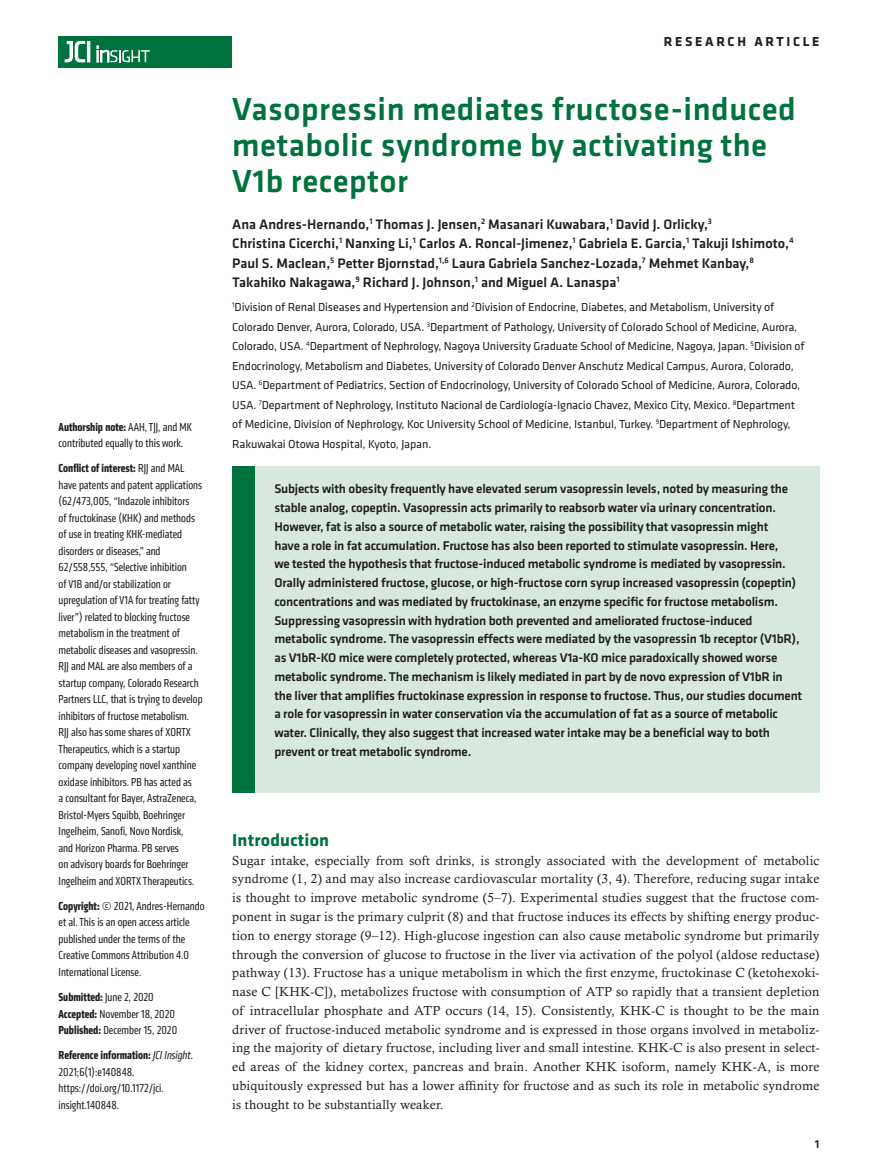
<style>
.page{position:relative;width:878px;height:1175px;background:#fff}
.page>*{position:absolute;margin:0;border:0;box-sizing:border-box;transform-origin:0 0}
.t1{font:500 33px/36px "Klavika Basic";letter-spacing:.015em;color:#00723e}
.t2{font:700 18px "Klavika";letter-spacing:.01em;color:#00723e}
.t3{font:500 14.25px/19.5px "Klavika Basic";color:#231f20}
.t4{font:700 13.5px "Klavika Basic";letter-spacing:.2em;color:#231f20}
.t5{font:500 13.2px/18.8px "Klavika Basic";letter-spacing:-.015em;color:#231f20}
.t6{font:13.2px/18.8px "Calisto MT Std";letter-spacing:.015em;color:#231f20;text-align:justify}
.t7{font:condensed 12px/16.5px "Klavika";color:#231f20}
.t8{font:12px/19.5px "Klavika";letter-spacing:-.01em;color:#231f20}
.t9{font:500 12px "Klavika Basic";color:#231f20}
.s1{font-weight:700}
.s2{font-style:italic}
</style>
<div class="page">
<div style="left:59px;top:36px;width:173px;height:31px;background:#00723e"></div>
<hr style="left:87px;top:41px;width:3px;height:21px;background:#fff">
<svg style="left:64px;top:41px;width:21px;height:22px"></svg>
<svg style="left:97px;top:46px;width:53px;height:16px"></svg>
<div style="left:232px;top:466px;width:587px;height:327px;background:#d8e8df"></div>
<div style="left:232px;top:466px;width:22px;height:327px;background:#00723e"></div>
<p class="t7" style="left:59px;top:418px;width:135px"><span class="s1">Authorship note:</span> AAH, TJJ, and MK contributed equally to this work.</p>
<p class="t7" style="left:59px;top:460px;width:145px"><span class="s1">Conflict of interest:</span> RJJ and MAL have patents and patent applications (62/473,005, “Indazole inhibitors<br>of fructokinase (KHK) and methods of use in treating KHK-mediated disorders or diseases,” and 62/558,555, “Selective inhibition<br>of V1B and/or stabilization or upregulation of V1A for treating fatty liver”) related to blocking fructose metabolism in the treatment of metabolic diseases and vasopressin.<br>RJJ and MAL are also members of a startup company, Colorado Research Partners LLC, that is trying to develop inhibitors of fructose metabolism.<br>RJJ also has some shares of XORTX Therapeutics, which is a startup company developing novel xanthine oxidase inhibitors. PB has acted as<br>a consultant for Bayer, AstraZeneca, Bristol-Myers Squibb, Boehringer Ingelheim, Sanofi, Novo Nordisk,<br>and Horizon Pharma. PB serves<br>on advisory boards for Boehringer Ingelheim and XORTX Therapeutics.</p>
<p class="t7" style="left:59px;top:897px;width:147px"><span class="s1">Copyright:</span> © 2021, Andres-Hernando et al. This is an open access article published under the terms of the<br>Creative Commons Attribution 4.0<br>International License.</p>
<p class="t7" style="left:59px;top:988px;width:120px"><span class="s1">Submitted:</span> June 2, 2020<br><span class="s1">Accepted:</span> November 18, 2020<br><span class="s1">Published:</span> December 15, 2020</p>
<p class="t7" style="left:59px;top:1046px;width:136px"><span class="s1">Reference information:</span> <span class="s2">JCI Insight</span>.<br>2021;6(1):e140848. https://doi.org/10.1172/jci. insight.140848.</p>
<p class="t4" style="left:663px;top:32px;width:157px">RESEARCH ARTICLE</p>
<h1 class="t1" style="left:232px;top:91px;width:565px">Vasopressin mediates fructose-induced metabolic syndrome by activating the<br>V1b receptor</h1>
<p class="t3" style="left:232px;top:214px;width:563px">Ana Andres-Hernando,<sup>1</sup> Thomas J. Jensen,<sup>2</sup> Masanari Kuwabara,<sup>1</sup> David J. Orlicky,<sup>3<br></sup>Christina Cicerchi,<sup>1</sup> Nanxing Li,<sup>1</sup> Carlos A. Roncal-Jimenez,<sup>1</sup> Gabriela E. Garcia,<sup>1</sup> Takuji Ishimoto,<sup>4<br></sup>Paul S. Maclean,<sup>5</sup> Petter Bjornstad,<sup>1,6</sup> Laura Gabriela Sanchez-Lozada,<sup>7</sup> Mehmet Kanbay,<sup>8<br></sup>Takahiko Nakagawa,<sup>9</sup> Richard J. Johnson,<sup>1</sup> and Miguel A. Lanaspa<sup>1</sup></p>
<p class="t8" style="left:232px;top:297px;width:574px"><sup>1</sup>Division of Renal Diseases and Hypertension and <sup>2</sup>Division of Endocrine, Diabetes, and Metabolism, University of Colorado Denver, Aurora, Colorado, USA. <sup>3</sup>Department of Pathology, University of Colorado School of Medicine, Aurora, Colorado, USA. <sup>4</sup>Department of Nephrology, Nagoya University Graduate School of Medicine, Nagoya, Japan. <sup>5</sup>Division of Endocrinology, Metabolism and Diabetes, University of Colorado Denver Anschutz Medical Campus, Aurora, Colorado, USA. <sup>6</sup>Department of Pediatrics, Section of Endocrinology, University of Colorado School of Medicine, Aurora, Colorado, USA. <sup>7</sup>Department of Nephrology, Instituto Nacional de Cardiología-Ignacio Chavez, Mexico City, Mexico. <sup>8</sup>Department of Medicine, Division of Nephrology, Koc University School of Medicine, Istanbul, Turkey. <sup>9</sup>Department of Nephrology, Rakuwakai Otowa Hospital, Kyoto, Japan.</p>
<p class="t5" style="left:274px;top:479px;width:529px">Subjects with obesity frequently have elevated serum vasopressin levels, noted by measuring the stable analog, copeptin. Vasopressin acts primarily to reabsorb water via urinary concentration.<br>However, fat is also a source of metabolic water, raising the possibility that vasopressin might<br>have a role in fat accumulation. Fructose has also been reported to stimulate vasopressin. Here,<br>we tested the hypothesis that fructose-induced metabolic syndrome is mediated by vasopressin.<br>Orally administered fructose, glucose, or high-fructose corn syrup increased vasopressin (copeptin) concentrations and was mediated by fructokinase, an enzyme specific for fructose metabolism.<br>Suppressing vasopressin with hydration both prevented and ameliorated fructose-induced metabolic syndrome. The vasopressin effects were mediated by the vasopressin 1b receptor (V1bR), as V1bR-KO mice were completely protected, whereas V1a-KO mice paradoxically showed worse metabolic syndrome. The mechanism is likely mediated in part by de novo expression of V1bR in the liver that amplifies fructokinase expression in response to fructose. Thus, our studies document a role for vasopressin in water conservation via the accumulation of fat as a source of metabolic water. Clinically, they also suggest that increased water intake may be a beneficial way to both prevent or treat metabolic syndrome.</p>
<h2 class="t2" style="left:232px;top:827px;width:98px">Introduction</h2>
<p class="t6" style="left:232px;top:850px;width:588px">Sugar intake, especially from soft drinks, is strongly associated with the development of metabolic syndrome (1, 2) and may also increase cardiovascular mortality (3, 4). Therefore, reducing sugar intake is thought to improve metabolic syndrome (5–7). Experimental studies suggest that the fructose com&shy;ponent in sugar is the primary culprit (8) and that fructose induces its effects by shifting energy produc&shy;tion to energy storage (9–12). High-glucose ingestion can also cause metabolic syndrome but primarily through the conversion of glucose to fructose in the liver via activation of the polyol (aldose reductase) pathway (13). Fructose has a unique metabolism in which the first enzyme, fructokinase C (ketohexoki&shy;nase C [KHK-C]), metabolizes fructose with consumption of ATP so rapidly that a transient depletion of intracellular phosphate and ATP occurs (14, 15). Consistently, KHK-C is thought to be the main driver of fructose-induced metabolic syndrome and is expressed in those organs involved in metaboliz&shy;ing the majority of dietary fructose, including liver and small intestine. KHK-C is also present in select&shy;ed areas of the kidney cortex, pancreas and brain. Another KHK isoform, namely KHK-A, is more ubiquitously expressed but has a lower affinity for fructose and as such its role in metabolic syndrome is thought to be substantially weaker.</p>
<p class="t9" style="left:814px;top:1135px;width:6px">1</p>
</div>
